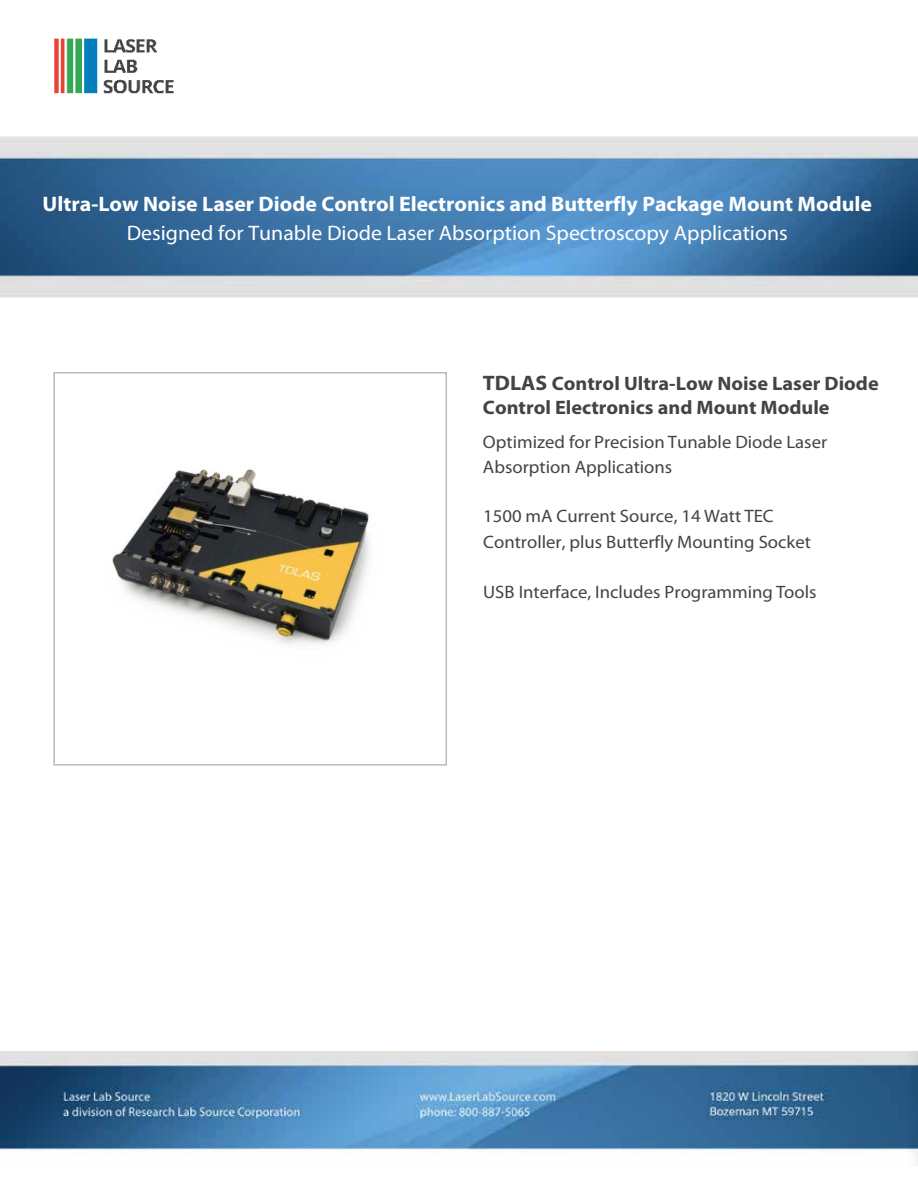
<style>
.page{position:relative;width:918px;height:1188px;background:#fff}
.page>*{position:absolute;margin:0;border:0;box-sizing:border-box;transform-origin:0 0}
.t1{font:700 21px "Myriad Pro";color:#fff;scale:1.04 1}
.t2{font:21px "Myriad Pro";color:#fff;scale:1.04 1}
.t3{font:700 19.5px/24px "Myriad Pro";color:#444;scale:1.04 1}
.t4{font:18px/25.2px "Myriad Pro";color:#444;scale:1.04 1}
.s1{font-size:21px}
</style>
<div class="page">
<img style="left:0;top:136px;width:918px;height:161px">
<img style="left:1px;top:1052px;width:917px;height:113px">
<div style="left:53px;top:372px;width:394px;height:394px;border:2px solid #bbb"></div>
<img style="left:54px;top:38px;width:120px;height:56px">
<img style="left:112px;top:468px;width:257px;height:177px">
<p class="t1" style="left:43px;top:190px;width:799px">Ultra-Low Noise Laser Diode Control Electronics and Butterfly Package Mount Module</p>
<p class="t2" style="left:127px;top:220px;width:637px">Designed for Tunable Diode Laser Absorption Spectroscopy Applications</p>
<p class="t3" style="left:483px;top:371px;width:382px"><span class="s1">TDLAS</span> Control Ultra-Low Noise Laser Diode<br>Control Electronics and Mount Module</p>
<p class="t4" style="left:483px;top:431px;width:332px">Optimized for Precision Tunable Diode Laser<br>Absorption Applications</p>
<p class="t4" style="left:483px;top:505px;width:317px">1500 mA Current Source, 14 Watt TEC<br>Controller, plus Butterfly Mounting Socket</p>
<p class="t4" style="left:483px;top:581px;width:322px">USB Interface, Includes Programming Tools</p>
</div>
